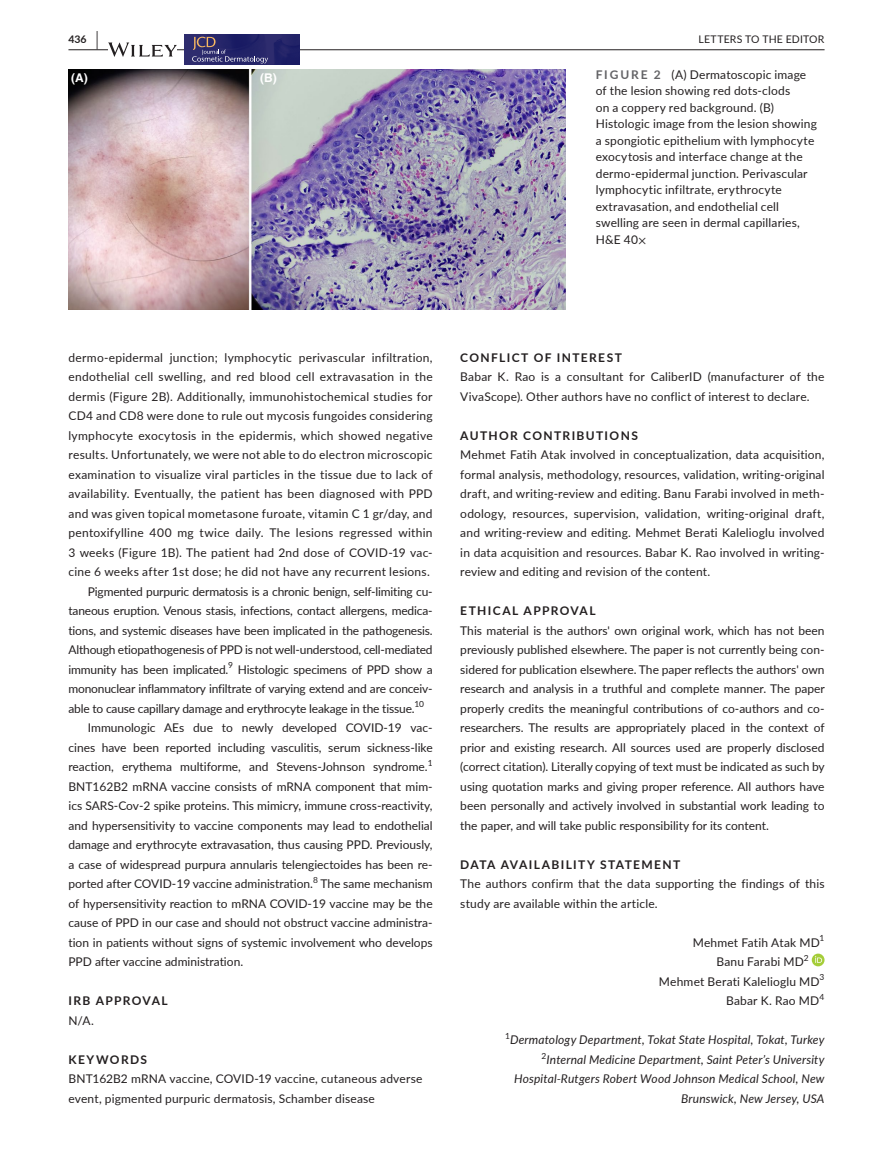
<style>
.page{position:relative;width:893px;height:1174px;background:#fff}
.page>*{position:absolute;margin:0;border:0;box-sizing:border-box;transform-origin:0 0}
.t1{font:12px/19.5px "Lato";letter-spacing:.015em;color:#231f20;text-align:justify}
.t2{font:12px "Lato";letter-spacing:-.015em;color:#231f20}
.t3{font:italic 12px/19.5px "Lato";letter-spacing:.015em;color:#231f20;text-align:right}
.t4{font:700 12px "Lato";letter-spacing:.115em;color:#231f20}
.t5{font:700 12px "Helvetica";color:#fff}
.t6{font:10.5px "Lato";letter-spacing:.02em;color:#231f20}
.t7{font:700 10.5px "Lato";color:#231f20}
.t8{font:8.4px "Lato";color:#231f20}
.s1{font-size:19.5px}
.s2{font-weight:700;color:#636366}
.s3{font-family:"STIX"}
</style>
<div class="page">
<hr style="left:68px;top:49px;width:756px;height:1px;background:#231f20">
<svg style="left:108px;top:42px;width:69px;height:15px"></svg>
<img style="left:185px;top:35px;width:114px;height:30px">
<svg style="left:192px;top:37px;width:76px;height:26px;background:#3d3a73"></svg>
<div style="left:812px;top:953px;width:12px;height:13px;background:#a5cd39;border-radius:50%"></div>
<svg style="left:815px;top:956px;width:7px;height:7px"></svg>
<img style="left:68px;top:69px;width:498px;height:240px">
<p class="t7" style="left:68px;top:31px;width:31px">436 <span class="s1">|</span></p>
<p class="t6" style="left:698px;top:31px;width:127px">LETTERS TO THE EDITOR</p>
<p class="t5" style="left:71px;top:70px;width:18px">(A)</p>
<p class="t5" style="left:260px;top:70px;width:18px">(B)</p>
<p class="t1" style="left:596px;top:66px;width:223px;line-height:16.5px;text-align:left"><span class="s2">FIGURE 2</span> (A) Dermatoscopic image of the lesion showing red dots-clods<br>on a coppery red background. (B)<br>Histologic image from the lesion showing a spongiotic epithelium with lymphocyte exocytosis and interface change at the dermo-epidermal junction. Perivascular lymphocytic infiltrate, erythrocyte extravasation, and endothelial cell swelling are seen in dermal capillaries, H&amp;E 40<span class="s3">×</span></p>
<p class="t1" style="left:68px;top:347px;width:366px">dermo-epidermal junction; lymphocytic perivascular infiltration,</p>
<p class="t1" style="left:68px;top:366px;width:366px">endothelial cell swelling, and red blood cell extravasation in the</p>
<p class="t1" style="left:68px;top:386px;width:366px">dermis (Figure 2B). Additionally, immunohistochemical studies for</p>
<p class="t1" style="left:68px;top:405px;width:366px">CD4 and CD8 were done to rule out mycosis fungoides considering</p>
<p class="t1" style="left:68px;top:425px;width:366px">lymphocyte exocytosis in the epidermis, which showed negative</p>
<p class="t1" style="left:68px;top:444px;width:366px">results. Unfortunately, we were not able to do electron microscopic</p>
<p class="t1" style="left:68px;top:464px;width:366px">examination to visualize viral particles in the tissue due to lack of</p>
<p class="t1" style="left:68px;top:483px;width:366px">availability. Eventually, the patient has been diagnosed with PPD</p>
<p class="t1" style="left:68px;top:503px;width:366px">and was given topical mometasone furoate, vitamin C 1 gr/day, and</p>
<p class="t1" style="left:68px;top:522px;width:366px">pentoxifylline 400 mg twice daily. The lesions regressed within</p>
<p class="t1" style="left:68px;top:542px;width:366px">3 weeks (Figure 1B). The patient had 2nd dose of COVID-19 vac-</p>
<p class="t1" style="left:68px;top:561px;width:363px">cine 6 weeks after 1st dose; he did not have any recurrent lesions.</p>
<p class="t2" style="left:88px;top:583px;width:346px">Pigmented purpuric dermatosis is a chronic benign, self-limiting cu-</p>
<p class="t2" style="left:68px;top:602px;width:366px">taneous eruption. Venous stasis, infections, contact allergens, medica-</p>
<p class="t2" style="left:68px;top:622px;width:366px">tions, and systemic diseases have been implicated in the pathogenesis.</p>
<p class="t2" style="left:68px;top:641px;width:366px">Although etiopathogenesis of PPD is not well-understood, cell-mediated</p>
<p class="t2" style="left:68px;top:661px;width:366px">immunity has been implicated.<sup>9</sup> Histologic specimens of PPD show a</p>
<p class="t2" style="left:68px;top:680px;width:366px">mononuclear inflammatory infiltrate of varying extend and are conceiv-</p>
<p class="t2" style="left:68px;top:700px;width:348px">able to cause capillary damage and erythrocyte leakage in the tissue.</p>
<p class="t8" style="left:415px;top:698px;width:11px">10</p>
<p class="t1" style="left:68px;top:717px;width:366px;text-indent:19px">Immunologic AEs due to newly developed COVID-19 vac&shy;cines have been reported including vasculitis, serum sickness-like reaction, erythema multiforme, and Stevens-Johnson syndrome.</p>
<p class="t8" style="left:428px;top:757px;width:6px">1</p>
<p class="t1" style="left:68px;top:776px;width:366px">BNT162B2 mRNA vaccine consists of mRNA component that mim&shy;ics SARS-Cov-2 spike proteins. This mimicry, immune cross-reactivity, and hypersensitivity to vaccine components may lead to endothelial damage and erythrocyte extravasation, thus causing PPD. Previously, a case of widespread purpura annularis telengiectoides has been re&shy;ported after COVID-19 vaccine administration.</p>
<p class="t8" style="left:313px;top:874px;width:6px">8</p>
<p class="t1" style="left:68px;top:873px;width:366px;text-indent:252px">The same mechanism of hypersensitivity reaction to mRNA COVID-19 vaccine may be the cause of PPD in our case and should not obstruct vaccine administra&shy;tion in patients without signs of systemic involvement who develops PPD after vaccine administration.</p>
<p class="t4" style="left:68px;top:992px;width:101px">IRB APPROVAL</p>
<p class="t1" style="left:68px;top:1010px;width:27px">N/A.</p>
<p class="t4" style="left:68px;top:1050px;width:80px">KEYWORDS</p>
<p class="t1" style="left:68px;top:1068px;width:355px">BNT162B2 mRNA vaccine, COVID-19 vaccine, cutaneous adverse event, pigmented purpuric dermatosis, Schamber disease</p>
<p class="t4" style="left:460px;top:348px;width:163px">CONFLICT OF INTEREST</p>
<p class="t1" style="left:460px;top:366px;width:366px">Babar K. Rao is a consultant for CaliberID (manufacturer of the<br>VivaScope). Other authors have no conflict of interest to declare.</p>
<p class="t4" style="left:460px;top:426px;width:179px">AUTHOR CONTRIBUTIONS</p>
<p class="t1" style="left:460px;top:444px;width:366px">Mehmet Fatih Atak involved in conceptualization, data acquisition, formal analysis, methodology, resources, validation, writing-original draft, and writing-review and editing. Banu Farabi involved in meth&shy;odology, resources, supervision, validation, writing-original draft, and writing-review and editing. Mehmet Berati Kalelioglu involved in data acquisition and resources. Babar K. Rao involved in writing&shy;review and editing and revision of the content.</p>
<p class="t4" style="left:460px;top:602px;width:137px">ETHICAL APPROVAL</p>
<p class="t1" style="left:460px;top:620px;width:366px">This material is the authors' own original work, which has not been previously published elsewhere. The paper is not currently being con&shy;sidered for publication elsewhere. The paper reflects the authors' own research and analysis in a truthful and complete manner. The paper properly credits the meaningful contributions of co-authors and co&shy;researchers. The results are appropriately placed in the context of prior and existing research. All sources used are properly disclosed (correct citation). Literally copying of text must be indicated as such by using quotation marks and giving proper reference. All authors have been personally and actively involved in substantial work leading to the paper, and will take public responsibility for its content.</p>
<p class="t4" style="left:460px;top:855px;width:221px">DATA AVAILABILITY STATEMENT</p>
<p class="t1" style="left:460px;top:873px;width:366px">The authors confirm that the data supporting the findings of this study are available within the article.</p>
<p class="t1" style="left:693px;top:932px;width:129px">Mehmet Fatih Atak MD</p>
<p class="t8" style="left:820px;top:932px;width:6px">1</p>
<p class="t1" style="left:716px;top:951px;width:89px">Banu Farabi MD</p>
<p class="t8" style="left:804px;top:952px;width:6px">2</p>
<p class="t1" style="left:659px;top:971px;width:162px">Mehmet Berati Kalelioglu MD</p>
<p class="t8" style="left:820px;top:971px;width:6px">3</p>
<p class="t1" style="left:726px;top:990px;width:100px">Babar K. Rao MD<sup>4</sup></p>
<p class="t3" style="left:505px;top:1029px;width:321px"><sup>1</sup>Dermatology Department, Tokat State Hospital, Tokat, Turkey <sup>2</sup>Internal Medicine Department, Saint Peter’s University Hospital-Rutgers Robert Wood Johnson Medical School, New Brunswick, New Jersey, USA</p>
</div>
